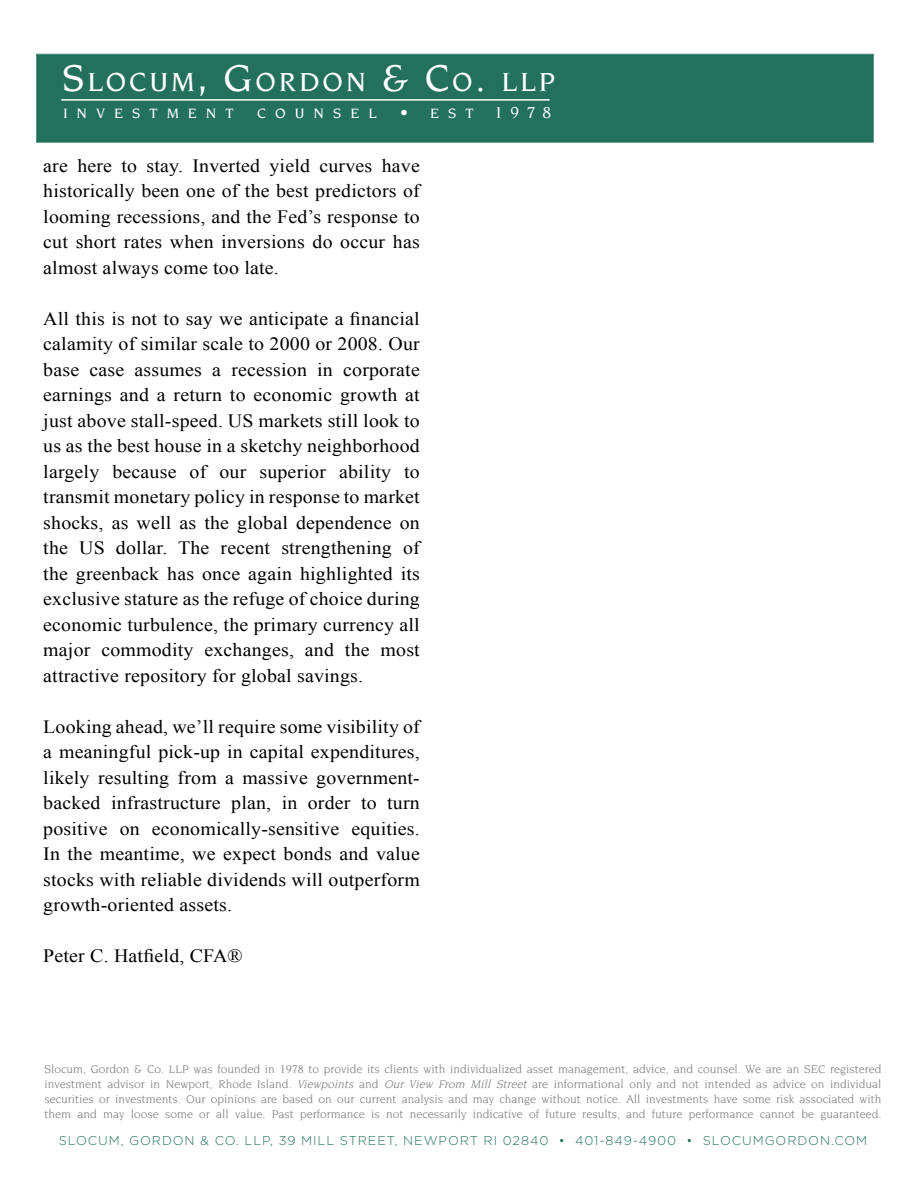
<style>
.page{position:relative;width:918px;height:1188px;background:#fff}
.page>*{position:absolute;margin:0;border:0;box-sizing:border-box;transform-origin:0 0}
.t1{font:500 28.35px "Novarese Std";letter-spacing:.1em;color:#fff}
.t2{font:18.75px/25.5px "Times New Roman";letter-spacing:.01em;color:#000;text-align:justify;scale:1.06 1}
.t3{font:500 17.25px "Novarese Std";color:#fff}
.t4{font:500 14.7px "Novarese Std";letter-spacing:.615em;color:#fff}
.t5{font:300 12.75px "Gotham";letter-spacing:.07em;color:#23715d}
.t6{font:12px/15px "Novarese";color:#76787a;text-align:justify}
.s1{font-size:40.5px}
.s2{font-size:14.7px}
.s3{font-style:italic}
</style>
<div class="page">
<div style="left:36px;top:54px;width:838px;height:89px;background:#23715d"></div>
<div style="left:37px;top:55px;width:835px;height:86px;border:1px solid #23715d"></div>
<hr style="left:61px;top:99px;width:489px;height:2px;background:#fff">
<h1 class="t1" style="left:62px;top:67px;width:494px"><span class="s1">S</span>LOCUM<span class="s1">, G</span>ORDON <span class="s1">&amp; C</span>O<span class="s1">.</span> LLP</h1>
<p class="t4" style="left:63px;top:105px;width:172px">INVESTMENT</p>
<p class="t4" style="left:257px;top:105px;width:121px">COUNSEL</p>
<p class="t3" style="left:400px;top:103px;width:153px">• <span class="s2">EST</span> 1978</p>
<p class="t2" style="left:43px;top:152px;width:357px">are here to stay. Inverted yield curves have historically been one of the best predictors of looming recessions, and the Fed’s response to cut short rates when inversions do occur has almost always come too late.</p>
<p class="t2" style="left:43px;top:305px;width:357px">All this is not to say we anticipate a financial calamity of similar scale to 2000 or 2008. Our base case assumes a recession in corporate earnings and a return to economic growth at just above stall-speed. US markets still look to us as the best house in a sketchy neighborhood largely because of our superior ability to transmit monetary policy in response to market shocks, as well as the global dependence on the US dollar. The recent strengthening of the greenback has once again highlighted its exclusive stature as the refuge of choice during economic turbulence, the primary currency all major commodity exchanges, and the most attractive repository for global savings.</p>
<p class="t2" style="left:43px;top:713px;width:357px">Looking ahead, we’ll require some visibility of a meaningful pick-up in capital expenditures, likely resulting from a massive government&shy;backed infrastructure plan, in order to turn positive on economically-sensitive equities.<br>In the meantime, we expect bonds and value stocks with reliable dividends will outperform growth-oriented assets.</p>
<p class="t2" style="left:43px;top:943px;width:190px">Peter C. Hatfield, CFA®</p>
<p class="t6" style="left:45px;top:1061px;width:839px">Slocum, Gordon &amp; Co. LLP was founded in 1978 to provide its clients with individualized asset management, advice, and counsel. We are an SEC registered investment advisor in Newport, Rhode Island. <span class="s3">Viewpoints</span> and <span class="s3">Our View From Mill Street</span> are informational only and not intended as advice on individual securities or investments. Our opinions are based on our current analysis and may change without notice. All investments have some risk associated with them and may loose some or all value. Past performance is not necessarily indicative of future results, and future performance cannot be guaranteed.</p>
<p class="t5" style="left:59px;top:1133px;width:810px">SLOCUM, GORDON &amp; CO. LLP, 39 MILL STREET, NEWPORT RI 02840 • 401-849-4900 • SLOCUMGORDON.COM</p>
</div>
